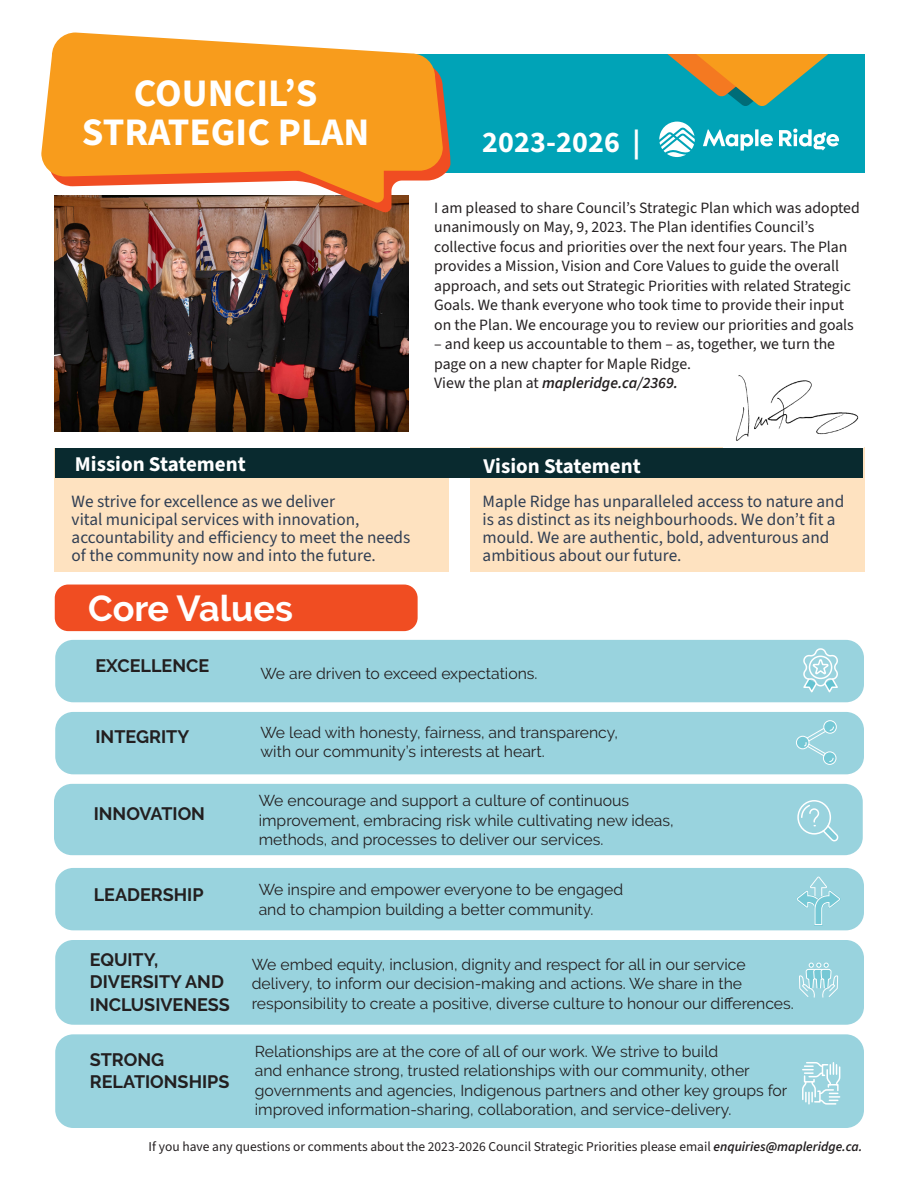
<style>
.page{position:relative;width:918px;height:1188px;background:#fff}
.page>*{position:absolute;margin:0;border:0;box-sizing:border-box;transform-origin:0 0}
.t1{font:700 39px/39px "Source Sans 3";color:#fff;text-align:center}
.Page_header{font:700 36px "Raleway";color:#fff}
.t2{font:700 30px "Source Sans 3";letter-spacing:.005em;color:#fff}
.t3{font:700 21px "Source Sans 3";color:#fff}
.t4{font:700 18px/22.5px "Raleway";color:#231f20}
.body{font:17.25px/18px "Source Sans 3";color:#303e53}
.body-2{font:15.75px/19.5px "Raleway";color:#231f20}
.body-3{font:15.75px/19.5px "Source Sans 3";color:#231f20}
.body-4{font:13.5px "Source Sans 3";color:#231f20}
.s1{font-weight:600;font-style:italic}
</style>
<div class="page">
<img style="left:54px;top:214px;width:354px;height:218px">
<div style="left:52px;top:54px;width:812px;height:118px;background:#00a3b7"></div>
<svg style="left:667px;top:54px;width:161px;height:52px"></svg>
<svg style="left:54px;top:90px;width:396px;height:124px"></svg>
<div style="left:55px;top:448px;width:394px;height:124px;background:#fee2c0"></div>
<div style="left:470px;top:448px;width:394px;height:124px;background:#fee2c0"></div>
<div style="left:56px;top:448px;width:807px;height:30px;background:#092a2f"></div>
<div style="left:55px;top:585px;width:363px;height:46px;background:#f04d22;border-radius:14px"></div>
<div style="left:55px;top:1034px;width:809px;height:94px;background:#99d3de;border-radius:18px"></div>
<div style="left:55px;top:940px;width:809px;height:85px;background:#99d3de;border-radius:18px"></div>
<div style="left:55px;top:868px;width:809px;height:62px;background:#99d3de;border-radius:18px"></div>
<div style="left:54px;top:784px;width:809px;height:71px;background:#99d3de;border-radius:18px"></div>
<div style="left:55px;top:712px;width:809px;height:62px;background:#99d3de;border-radius:18px"></div>
<div style="left:55px;top:640px;width:809px;height:62px;background:#99d3de;border-radius:18px"></div>
<img style="left:735px;top:375px;width:124px;height:66px">
<svg style="left:802px;top:1062px;width:39px;height:43px"></svg>
<svg style="left:796px;top:877px;width:44px;height:158px"></svg>
<svg style="left:797px;top:800px;width:42px;height:42px"></svg>
<div style="left:796px;top:736px;width:13px;height:13px;background:#76c8d5;border-radius:50%"></div>
<div style="left:796px;top:736px;width:13px;height:13px;border:1px solid #fff;border-radius:50%"></div>
<div style="left:823px;top:751px;width:13px;height:14px;border:1px solid #fff;border-radius:50%"></div>
<svg style="left:801px;top:720px;width:36px;height:42px"></svg>
<svg style="left:803px;top:648px;width:35px;height:45px"></svg>
<svg style="left:41px;top:33px;width:402px;height:171px;background:#f2a23e"></svg>
<svg style="left:659px;top:122px;width:36px;height:35px"></svg>
<svg style="left:755px;top:129px;width:4px;height:17px"></svg>
<svg style="left:760px;top:134px;width:13px;height:12px"></svg>
<svg style="left:779px;top:129px;width:60px;height:22px"></svg>
<svg style="left:703px;top:129px;width:50px;height:22px"></svg>
<p class="t1" style="left:82px;top:73px;width:289px">COUNCIL’S<br>STRATEGIC PLAN</p>
<p class="t2" style="left:482px;top:122px;width:160px">2023-2026 |</p>
<p class="body-3" style="left:434px;top:198px;width:427px">I am pleased to share Council’s Strategic Plan which was adopted unanimously on May, 9, 2023. The Plan identifies Council’s collective focus and priorities over the next four years. The Plan provides a Mission, Vision and Core Values to guide the overall approach, and sets out Strategic Priorities with related Strategic Goals. We thank everyone who took time to provide their input on the Plan. We encourage you to review our priorities and goals</p>
<p class="body-3" style="left:434px;top:334px;width:402px">– and keep us accountable to them – as, together, we turn the page on a new chapter for Maple Ridge.<br>View the plan at <span class="s1">mapleridge.ca/2369.</span></p>
<p class="t3" style="left:75px;top:450px;width:172px">Mission Statement</p>
<p class="body" style="left:72px;top:492px;width:340px">We strive for excellence as we deliver<br>vital municipal services with innovation, accountability and efficiency to meet the needs of the community now and into the future.</p>
<p class="body" style="left:483px;top:492px;width:363px">Maple Ridge has unparalleled access to nature and is as distinct as its neighbourhoods. We don’t fit a mould. We are authentic, bold, adventurous and ambitious about our future.</p>
<p class="t3" style="left:484px;top:452px;width:159px">Vision Statement</p>
<p class="Page_header" style="left:88px;top:587px;width:206px">Core Values</p>
<p class="t4" style="left:95px;top:654px;width:115px">EXCELLENCE</p>
<p class="t4" style="left:95px;top:725px;width:95px">INTEGRITY</p>
<p class="t4" style="left:94px;top:803px;width:113px">INNOVATION</p>
<p class="t4" style="left:94px;top:884px;width:111px">LEADERSHIP</p>
<p class="body-2" style="left:261px;top:663px;width:279px">We are driven to exceed expectations.</p>
<p class="body-2" style="left:261px;top:722px;width:359px">We lead with honesty, fairness, and transparency, with our community’s interests at heart.</p>
<p class="body-2" style="left:259px;top:791px;width:417px">We encourage and support a culture of continuous improvement, embracing risk while cultivating new ideas, methods, and processes to deliver our services.</p>
<p class="body-2" style="left:259px;top:880px;width:366px">We inspire and empower everyone to be engaged and to champion building a better community.</p>
<p class="t4" style="left:90px;top:948px;width:141px">EQUITY,<br>DIVERSITY AND<br>INCLUSIVENESS</p>
<p class="body-2" style="left:252px;top:954px;width:543px">We embed equity, inclusion, dignity and respect for all in our service delivery, to inform our decision-making and actions. We share in the responsibility to create a positive, diverse culture to honour our differences.</p>
<p class="t4" style="left:90px;top:1049px;width:141px">STRONG<br>RELATIONSHIPS</p>
<p class="body-2" style="left:255px;top:1042px;width:534px">Relationships are at the core of all of our work. We strive to build<br>and enhance strong, trusted relationships with our community, other governments and agencies, Indigenous partners and other key groups for improved information-sharing, collaboration, and service-delivery.</p>
<p class="body-4" style="left:149px;top:1138px;width:715px">If you have any questions or comments about the 2023-2026 Council Strategic Priorities please email <span class="s1">enquiries@mapleridge.ca.</span></p>
</div>
